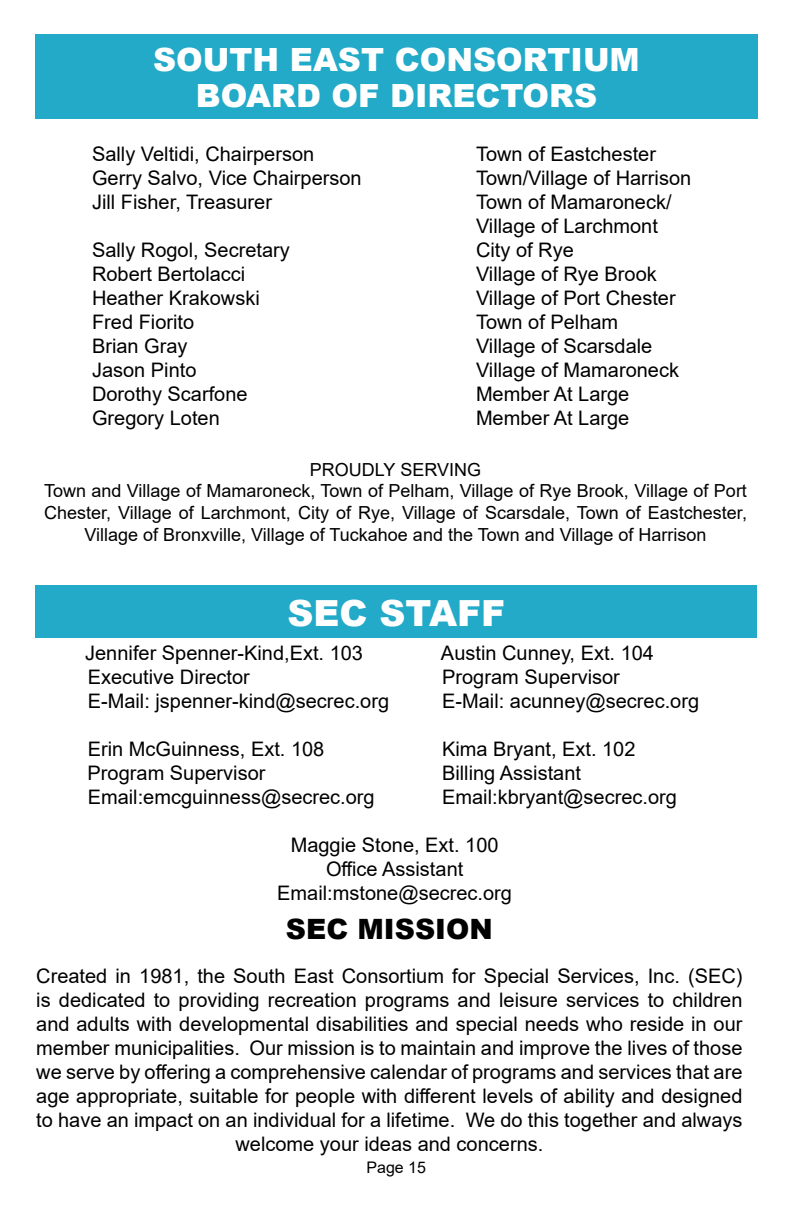
<style>
.page{position:relative;width:792px;height:1224px;background:#fff}
.page>*{position:absolute;margin:0;border:0;box-sizing:border-box;transform-origin:0 0}
.t1{font:900 36px "Arial";color:#fff}
.t2{font:900 32px/36px "Arial";color:#fff;text-align:center}
.t3{font:900 28px "Arial";color:#000}
.t4{font:20px/24px "Arial";color:#000;text-align:center}
.t5{font:18px/21.6px "Arial";color:#000;text-align:center}
.t6{font:16px "Arial";color:#000}
</style>
<div class="page">
<div style="left:35px;top:34px;width:723px;height:84px;background:#23aac8"></div>
<div style="left:35px;top:586px;width:722px;height:52px;background:#23aac8"></div>
<h2 class="t2" style="left:153px;top:40px;width:488px">SOUTH EAST CONSORTIUM<br>BOARD OF DIRECTORS</h2>
<p class="t4" style="left:92px;top:142px;width:224px">Sally Veltidi, Chairperson</p>
<p class="t4" style="left:476px;top:142px;width:182px">Town of Eastchester</p>
<p class="t4" style="left:92px;top:166px;width:271px">Gerry Salvo, Vice Chairperson</p>
<p class="t4" style="left:476px;top:166px;width:217px">Town/Village of Harrison</p>
<p class="t4" style="left:92px;top:190px;width:182px">Jill Fisher, Treasurer</p>
<p class="t4" style="left:476px;top:190px;width:197px;text-align:left">Town of Mamaroneck/<br>Village of Larchmont</p>
<p class="t4" style="left:92px;top:238px;width:199px">Sally Rogol, Secretary</p>
<p class="t4" style="left:476px;top:238px;width:99px">City of Rye</p>
<p class="t4" style="left:92px;top:262px;width:155px">Robert Bertolacci</p>
<p class="t4" style="left:476px;top:262px;width:182px">Village of Rye Brook</p>
<p class="t4" style="left:92px;top:286px;width:169px">Heather Krakowski</p>
<p class="t4" style="left:476px;top:286px;width:201px">Village of Port Chester</p>
<p class="t4" style="left:92px;top:310px;width:104px">Fred Fiorito</p>
<p class="t4" style="left:476px;top:310px;width:144px">Town of Pelham</p>
<p class="t4" style="left:92px;top:334px;width:97px">Brian Gray</p>
<p class="t4" style="left:476px;top:334px;width:178px">Village of Scarsdale</p>
<p class="t4" style="left:92px;top:358px;width:106px">Jason Pinto</p>
<p class="t4" style="left:476px;top:358px;width:205px">Village of Mamaroneck</p>
<p class="t4" style="left:92px;top:382px;width:157px">Dorothy Scarfone</p>
<p class="t4" style="left:476px;top:382px;width:155px">Member At Large</p>
<p class="t4" style="left:92px;top:406px;width:129px">Gregory Loten</p>
<p class="t4" style="left:476px;top:406px;width:155px">Member At Large</p>
<p class="t5" style="left:44px;top:458px;width:704px">PROUDLY SERVING<br>Town and Village of Mamaroneck, Town of Pelham, Village of Rye Brook, Village of Port Chester, Village of Larchmont, City of Rye, Village of Scarsdale, Town of Eastchester, Village of Bronxville, Village of Tuckahoe and the Town and Village of Harrison</p>
<h1 class="t1" style="left:287px;top:587px;width:219px">SEC STAFF</h1>
<p class="t4" style="left:85px;top:641px;width:279px">Jennifer Spenner-Kind,Ext. 103</p>
<p class="t4" style="left:441px;top:641px;width:215px">Austin Cunney, Ext. 104</p>
<p class="t4" style="left:88px;top:665px;width:164px">Executive Director</p>
<p class="t4" style="left:442px;top:665px;width:179px">Program Supervisor</p>
<p class="t4" style="left:88px;top:689px;width:303px">E-Mail: jspenner-kind@secrec.org</p>
<p class="t4" style="left:442px;top:689px;width:259px">E-Mail: acunney@secrec.org</p>
<p class="t4" style="left:88px;top:737px;width:238px">Erin McGuinness, Ext. 108</p>
<p class="t4" style="left:442px;top:737px;width:195px">Kima Bryant, Ext. 102</p>
<p class="t4" style="left:88px;top:761px;width:179px">Program Supervisor</p>
<p class="t4" style="left:442px;top:761px;width:140px">Billing Assistant</p>
<p class="t4" style="left:88px;top:785px;width:289px">Email:emcguinness@secrec.org</p>
<p class="t4" style="left:442px;top:785px;width:236px">Email:kbryant@secrec.org</p>
<p class="t4" style="left:277px;top:833px;width:236px">Maggie Stone, Ext. 100<br>Office Assistant<br>Email:mstone@secrec.org</p>
<h3 class="t3" style="left:286px;top:909px;width:208px">SEC MISSION</h3>
<p class="t4" style="left:36px;top:964px;width:708px">Created in 1981, the South East Consortium for Special Services, Inc. (SEC) is dedicated to providing recreation programs and leisure services to children and adults with developmental disabilities and special needs who reside in our member municipalities. Our mission is to maintain and improve the lives of those we serve by offering a comprehensive calendar of programs and services that are age appropriate, suitable for people with different levels of ability and designed to have an impact on an individual for a lifetime. We do this together and always welcome your ideas and concerns.</p>
<p class="t6" style="left:366px;top:1157px;width:61px">Page 15</p>
</div>
